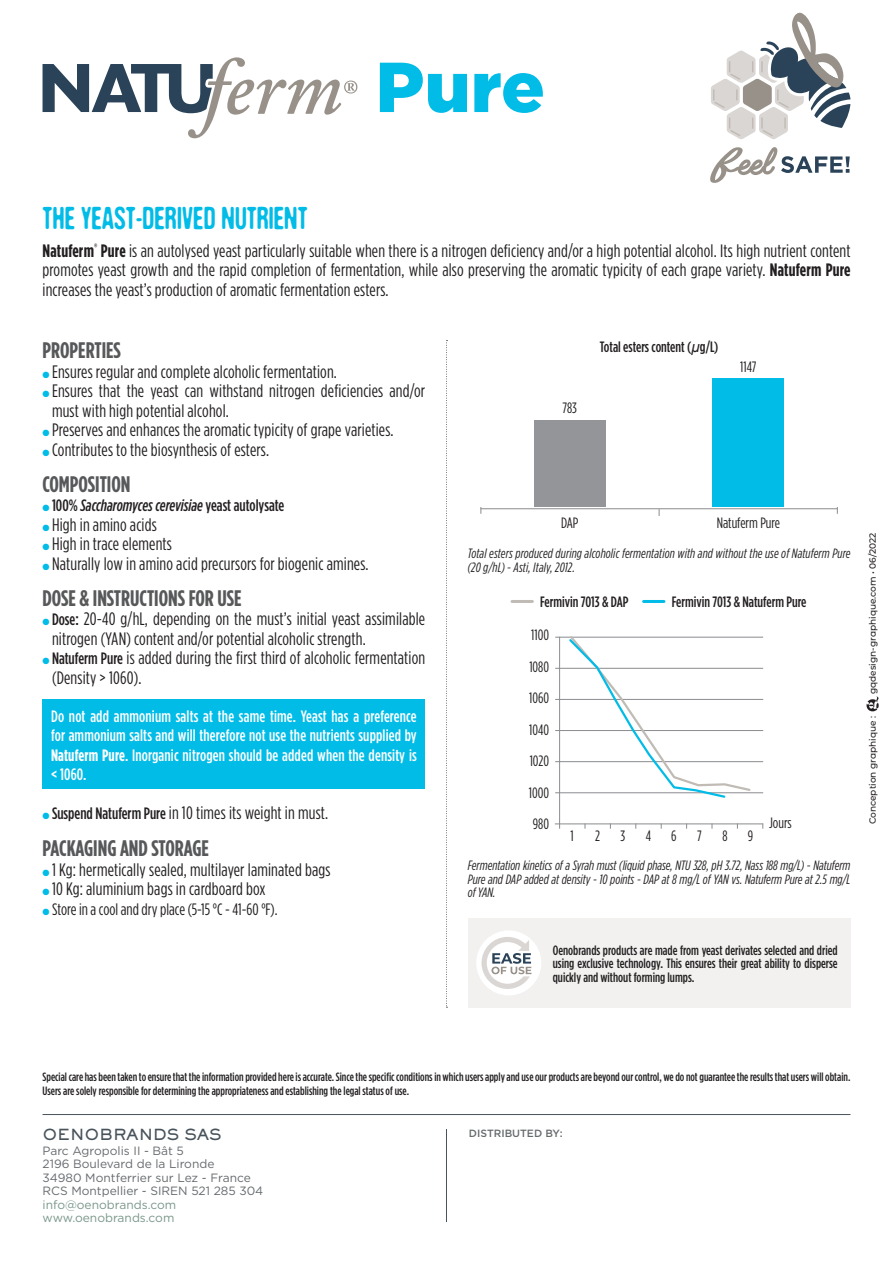
<style>
.page{position:relative;width:893px;height:1263px;background:#fff}
.page>*{position:absolute;margin:0;border:0;box-sizing:border-box;transform-origin:0 0}
.t1{font:33px "DCC Thealiensarecoming";color:#02bce8}
.t2{font:700 22.5px "Gotham Cond";color:#57585a}
.t3{font:18px/19.5px "Gotham Cond";letter-spacing:.01em;color:#231f20}
.t4{font:500 16.5px/19.5px "Gotham Cond";letter-spacing:.01em;color:#fff;text-align:justify}
.t5{font:italic 500 16.5px "Gotham Cond";color:#231f20}
.t6{font:16.5px "Gotham Cond";color:#231f20}
.t7{font:500 15px "Gotham Cond";color:#231f20}
.t8{font:15px/31.5px "Gotham Cond";color:#231f20;text-align:justify}
.t9{font:15px "Sackers Gothic Heavy AT";letter-spacing:-.005em;color:#48535c}
.t10{font:italic 13.5px/13.5px "Gotham Cond";letter-spacing:.005em;color:#231f20;text-align:justify}
.t11{font:500 13.5px/13.5px "Gotham Cond";color:#231f20;text-align:justify}
.t12{font:500 12px/13.5px "Gotham Cond";color:#231f20}
.t13{font:12px/13.5px "Gotham";color:#666b6e}
.t14{font:12px/13.5px "Gotham";color:#799789}
.t15{font:500 10.5px "Gotham";color:#666b6e}
.t16{font:500 9px "Montserrat Alternates";color:#231f20}
.s1{font-weight:700}
.s2{color:#02bce8}
.s3{font-style:normal}
.s4{font-weight:500;font-size:16.5px}
.s5{font-family:"Arial";font-weight:400;font-style:italic}
</style>
<div class="page">
<svg style="left:710px;top:147px;width:140px;height:36px"></svg>
<svg style="left:711px;top:12px;width:139px;height:127px"></svg>
<svg style="left:380px;top:63px;width:87px;height:50px"></svg>
<svg style="left:474px;top:73px;width:69px;height:40px"></svg>
<svg style="left:43px;top:57px;width:314px;height:81px"></svg>
<svg style="left:446px;top:340px;width:1px;height:668px"></svg>
<div style="left:43px;top:699px;width:382px;height:90px;background:#02bce8"></div>
<hr style="left:512px;top:600px;width:20px;height:3px;background:#c1bbb5">
<hr style="left:644px;top:600px;width:20px;height:3px;background:#02bce8">
<hr style="left:559px;top:637px;width:1px;height:192px;background:#8a8c8f">
<hr style="left:555px;top:823px;width:208px;height:1px;background:#8a8c8f">
<hr style="left:555px;top:668px;width:208px;height:1px;background:#8a8c8f">
<hr style="left:555px;top:637px;width:208px;height:1px;background:#8a8c8f">
<hr style="left:555px;top:699px;width:208px;height:1px;background:#8a8c8f">
<hr style="left:555px;top:730px;width:208px;height:1px;background:#8a8c8f">
<hr style="left:555px;top:761px;width:208px;height:1px;background:#8a8c8f">
<hr style="left:555px;top:792px;width:208px;height:1px;background:#8a8c8f">
<svg style="left:567px;top:636px;width:185px;height:162px"></svg>
<div style="left:534px;top:420px;width:71px;height:87px;background:#939598"></div>
<div style="left:713px;top:378px;width:71px;height:129px;background:#02bce8"></div>
<hr style="left:480px;top:508px;width:358px;height:1px;background:#8a8c8f">
<hr style="left:43px;top:1114px;width:807px;height:1px;background:#48535c">
<hr style="left:446px;top:1129px;width:1px;height:93px;background:#48535c">
<svg style="left:866px;top:696px;width:13px;height:15px"></svg>
<div style="left:468px;top:918px;width:382px;height:89px;background:#f2f1f0"></div>
<div style="left:476px;top:930px;width:65px;height:65px;background:#fff;border-radius:50%"></div>
<svg style="left:482px;top:937px;width:49px;height:52px"></svg>
<h1 class="t1" style="left:43px;top:197px;width:267px">THE YEAST-DERIVED NUTRIENT</h1>
<p class="t3" style="left:43px;top:241px;width:810px;text-align:justify"><span class="s1">Natuferm</span><sup>®</sup> <span class="s1">Pure</span> is an autolysed yeast particularly suitable when there is a nitrogen deficiency and/or a high potential alcohol. Its high nutrient content promotes yeast growth and the rapid completion of fermentation, while also preserving the aromatic typicity of each grape variety. <span class="s1">Natuferm Pure </span>increases the yeast’s production of aromatic fermentation esters.</p>
<p class="t2" style="left:43px;top:337px;width:80px">PROPERTIES</p>
<p class="t3" style="left:43px;top:361px;width:296px"><span class="s2">●</span> Ensures regular and complete alcoholic fermentation.</p>
<p class="t3" style="left:52px;top:381px;width:375px;text-indent:-9px"><span class="s2">●</span> Ensures that the yeast can withstand nitrogen deficiencies and/or must with high potential alcohol.</p>
<p class="t3" style="left:43px;top:420px;width:353px"><span class="s2">●</span> Preserves and enhances the aromatic typicity of grape varieties.</p>
<p class="t3" style="left:43px;top:439px;width:228px"><span class="s2">●</span> Contributes to the biosynthesis of esters.</p>
<p class="t2" style="left:43px;top:471px;width:89px">COMPOSITION</p>
<p class="t5" style="left:43px;top:496px;width:243px"><span class="s2">●</span> <span class="s3">100%</span> Saccharomyces cerevisiae <span class="s3">yeast autolysate</span></p>
<p class="t3" style="left:43px;top:514px;width:116px"><span class="s2">●</span> High in amino acids</p>
<p class="t3" style="left:43px;top:534px;width:131px"><span class="s2">●</span> High in trace elements</p>
<p class="t3" style="left:43px;top:553px;width:328px"><span class="s2">●</span> Naturally low in amino acid precursors for biogenic amines.</p>
<p class="t2" style="left:43px;top:585px;width:200px">DOSE &amp; INSTRUCTIONS FOR USE</p>
<p class="t3" style="left:52px;top:609px;width:375px;text-indent:-9px"><span class="s2">●</span> <span class="s4">Dose:</span> 20-40 g/hL, depending on the must’s initial yeast assimilable nitrogen (YAN) content and/or potential alcoholic strength.</p>
<p class="t3" style="left:52px;top:648px;width:375px;text-indent:-9px"><span class="s2">●</span> <span class="s4">Natuferm Pure</span> is added during the first third of alcoholic fermentation (Density &gt; 1060).</p>
<p class="t4" style="left:51px;top:706px;width:367px">Do not add ammonium salts at the same time. Yeast has a preference for ammonium salts and will therefore not use the nutrients supplied by <span class="s1">Natuferm Pure</span>. Inorganic nitrogen should be added when the density is &lt; 1060.</p>
<p class="t3" style="left:43px;top:802px;width:287px"><span class="s2">●</span> <span class="s4">Suspend Natuferm Pure</span> in 10 times its weight in must.</p>
<p class="t2" style="left:43px;top:835px;width:168px">PACKAGING AND STORAGE</p>
<p class="t3" style="left:43px;top:859px;width:290px"><span class="s2">●</span> 1 Kg: hermetically sealed, multilayer laminated bags</p>
<p class="t3" style="left:43px;top:879px;width:225px"><span class="s2">●</span> 10 Kg: aluminium bags in cardboard box</p>
<p class="t6" style="left:43px;top:899px;width:237px"><span class="s2">●</span> Store in a cool and dry place (5-15 °C - 41-60 °F).</p>
<p class="t8" style="left:563px;top:392px;width:16px">783</p>
<p class="t7" style="left:600px;top:338px;width:120px">Total esters content (<span class="s5">µ</span>g/L)</p>
<p class="t8" style="left:740px;top:350px;width:18px">1147</p>
<p class="t8" style="left:561px;top:507px;width:19px">DAP</p>
<p class="t8" style="left:717px;top:507px;width:65px">Natuferm Pure</p>
<p class="t10" style="left:468px;top:547px;width:384px">Total esters produced during alcoholic fermentation with and without the use of Natuferm Pure (20 g/hL) - Asti, Italy, 2012.</p>
<p class="t7" style="left:540px;top:593px;width:90px">Fermivin 7013 &amp; DAP</p>
<p class="t7" style="left:672px;top:593px;width:136px">Fermivin 7013 &amp; Natuferm Pure</p>
<p class="t8" style="left:529px;top:619px;width:22px">1100<br>1080<br>1060<br>1040<br>1020<br>1000<br>980</p>
<p class="t8" style="left:570px;top:819px;width:5px">1</p>
<p class="t8" style="left:595px;top:819px;width:6px">2</p>
<p class="t8" style="left:621px;top:819px;width:6px">3</p>
<p class="t8" style="left:769px;top:807px;width:24px">Jours</p>
<p class="t8" style="left:646px;top:819px;width:7px">4</p>
<p class="t8" style="left:671px;top:819px;width:7px">6</p>
<p class="t8" style="left:697px;top:819px;width:6px">7</p>
<p class="t8" style="left:722px;top:819px;width:7px">8</p>
<p class="t8" style="left:748px;top:819px;width:7px">9</p>
<p class="t10" style="left:468px;top:858px;width:384px">Fermentation kinetics of a Syrah must (liquid phase, NTU 328, pH 3.72, Nass 188 mg/L) - Natuferm Pure and DAP added at density - 10 points - DAP at 8 mg/L of YAN vs. Natuferm Pure at 2.5 mg/L of YAN.</p>
<p class="t11" style="left:553px;top:943px;width:286px">Oenobrands products are made from yeast derivates selected and dried using exclusive technology. This ensures their great ability to disperse quickly and without forming lumps.</p>
<p class="t16" style="left:866px;top:694px;width:163px;rotate:-90deg">gqdesign-graphique.com • 06/2022</p>
<p class="t16" style="left:866px;top:824px;width:110px;rotate:-90deg">Conception graphique :</p>
<p class="t12" style="left:43px;top:1070px;width:809px">Special care has been taken to ensure that the information provided here is accurate. Since the specific conditions in which users apply and use our products are beyond our control, we do not guarantee the results that users will obtain.<br>Users are solely responsible for determining the appropriateness and establishing the legal status of use.</p>
<p class="t9" style="left:43px;top:1124px;width:181px">OENOBRANDS SAS</p>
<p class="t13" style="left:43px;top:1143px;width:222px">Parc Agropolis II - Bât 5<br>2196 Boulevard de la Lironde<br>34980 Montferrier sur Lez - France<br>RCS Montpellier - SIREN 521 285 304</p>
<p class="t14" style="left:43px;top:1197px;width:135px">info@oenobrands.com www.oenobrands.com</p>
<p class="t15" style="left:469px;top:1127px;width:95px">DISTRIBUTED BY:</p>
</div>
